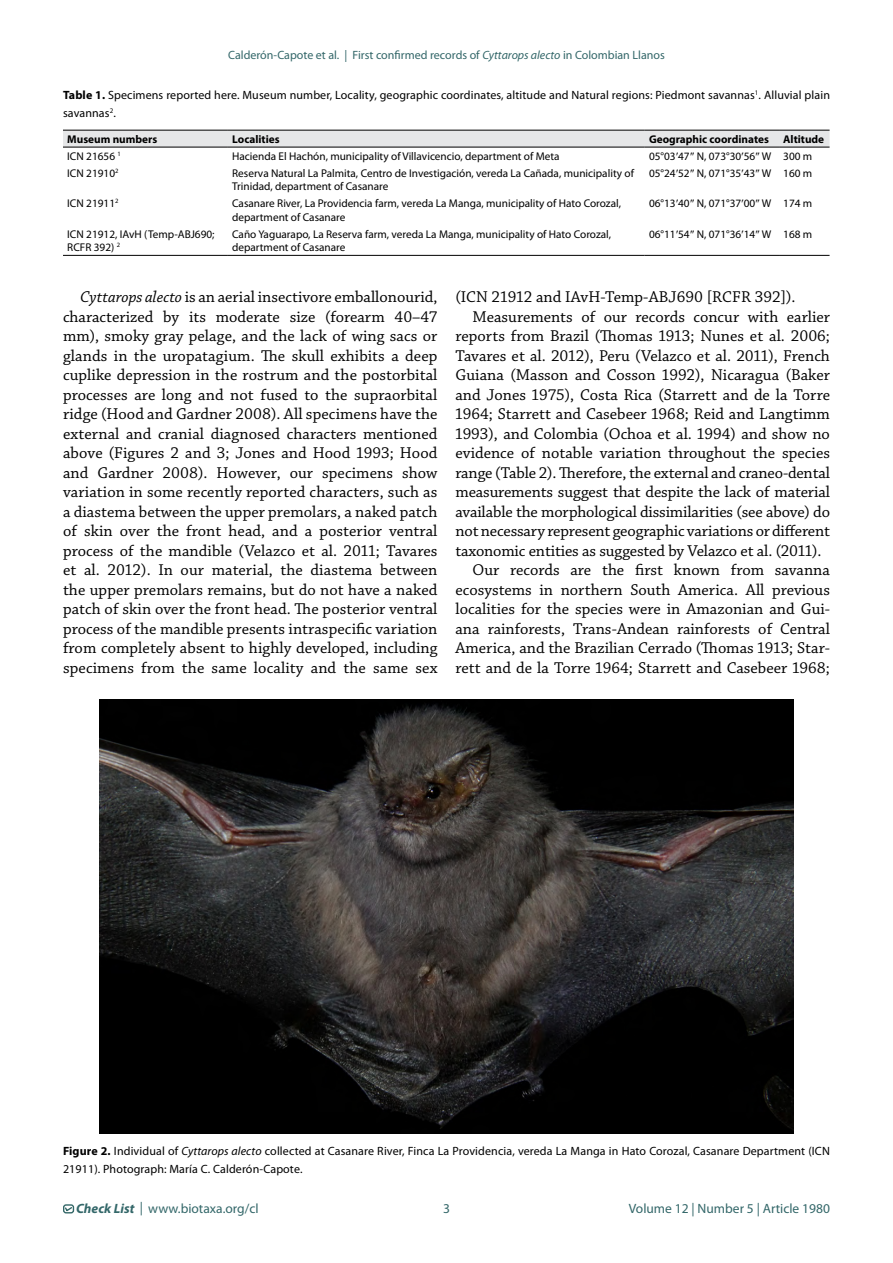
<style>
.page{position:relative;width:893px;height:1263px;background:#fff}
.page>*{position:absolute;margin:0;border:0;box-sizing:border-box;transform-origin:0 0}
.t1{font:16.5px/19.5px "Chaparral Pro";color:#000;text-align:justify}
.t2{font:13.5px "Myriad Pro";color:#336769}
.t3{font:12px/18px "Myriad Pro";letter-spacing:.01em;color:#000}
.t4{font:12px "Myriad Pro";color:#336769}
.t5{font:11.25px/13.5px "Myriad Pro";color:#000}
.t6{font:700 11.25px "Myriad Pro";color:#000}
.s1{font-style:italic}
.s2{font-weight:700}
.s3{font-family:"Times New Roman"}
.s4{font-weight:700;font-style:italic}
</style>
<div class="page">
<div style="left:63px;top:1204px;width:11px;height:9px;border:1px solid #336767;border-radius:2px"></div>
<svg style="left:64px;top:1206px;width:9px;height:6px"></svg>
<div style="left:63px;top:131px;width:767px;height:16px;background:#e6e7e8"></div>
<hr style="left:63px;top:130px;width:165px;height:1px;background:#000">
<hr style="left:228px;top:130px;width:417px;height:1px;background:#000">
<hr style="left:645px;top:130px;width:134px;height:1px;background:#000">
<hr style="left:779px;top:130px;width:51px;height:1px;background:#000">
<hr style="left:63px;top:147px;width:165px;height:1px;background:#000">
<hr style="left:228px;top:147px;width:417px;height:1px;background:#000">
<hr style="left:645px;top:147px;width:134px;height:1px;background:#000">
<hr style="left:779px;top:147px;width:51px;height:1px;background:#000">
<hr style="left:63px;top:255px;width:165px;height:1px;background:#000">
<hr style="left:228px;top:255px;width:417px;height:1px;background:#000">
<hr style="left:645px;top:255px;width:134px;height:1px;background:#000">
<hr style="left:779px;top:255px;width:51px;height:1px;background:#000">
<img style="left:99px;top:699px;width:695px;height:434px">
<p class="t4" style="left:228px;top:47px;width:438px">Calderón-Capote et al. | First confirmed records of <span class="s1">Cyttarops alecto</span> in Colombian Llanos</p>
<p class="t3" style="left:63px;top:86px;width:768px"><span class="s2">Table 1.</span> Specimens reported here. Museum number, Locality, geographic coordinates, altitude and Natural regions: Piedmont savannas<sup>1</sup>. Alluvial plain savannas<sup>2</sup>.</p>
<p class="t6" style="left:67px;top:132px;width:92px">Museum numbers</p>
<p class="t6" style="left:232px;top:132px;width:49px">Localities</p>
<p class="t6" style="left:649px;top:132px;width:121px">Geographic coordinates</p>
<p class="t6" style="left:783px;top:132px;width:42px">Altitude</p>
<p class="t5" style="left:67px;top:149px;width:55px">ICN 21656 <sup>1</sup></p>
<p class="t5" style="left:232px;top:149px;width:329px">Hacienda El Hachón, municipality of Villavicencio, department of Meta</p>
<p class="t5" style="left:649px;top:149px;width:165px">05°03<span class="s3">′</span>47<span class="s3">″</span> N, 073°30<span class="s3">′</span>56<span class="s3">″</span> W 300 m</p>
<p class="t5" style="left:67px;top:166px;width:53px">ICN 21910<sup>2</sup></p>
<p class="t5" style="left:232px;top:166px;width:403px">Reserva Natural La Palmita, Centro de Investigación, vereda La Cañada, municipality of<br>Trinidad, department of Casanare</p>
<p class="t5" style="left:649px;top:166px;width:165px">05°24<span class="s3">′</span>52<span class="s3">″</span> N, 071°35<span class="s3">′</span>43<span class="s3">″</span> W 160 m</p>
<p class="t5" style="left:67px;top:196px;width:53px">ICN 21911<sup>2</sup></p>
<p class="t5" style="left:232px;top:196px;width:390px">Casanare River, La Providencia farm, vereda La Manga, municipality of Hato Corozal, department of Casanare</p>
<p class="t5" style="left:649px;top:196px;width:165px">06°13<span class="s3">′</span>40<span class="s3">″</span> N, 071°37<span class="s3">′</span>00<span class="s3">″</span> W 174 m</p>
<p class="t5" style="left:67px;top:227px;width:149px">ICN 21912, IAvH (Temp-ABJ690;<br>RCFR 392) <sup>2</sup></p>
<p class="t5" style="left:232px;top:227px;width:380px">Caño Yaguarapo, La Reserva farm, vereda La Manga, municipality of Hato Corozal, department of Casanare</p>
<p class="t5" style="left:649px;top:227px;width:165px">06°11<span class="s3">′</span>54<span class="s3">″</span> N, 071°36<span class="s3">′</span>14<span class="s3">″</span> W 168 m</p>
<p class="t1" style="left:63px;top:288px;width:376px;text-indent:17px"><span class="s1">Cyttarops alecto</span> is an aerial insectivore emballonourid, characterized by its moderate size (forearm 40–47 mm), smoky gray pelage, and the lack of wing sacs or glands in the uropatagium. The skull exhibits a deep cuplike depression in the rostrum and the postorbital processes are long and not fused to the supraorbital ridge (Hood and Gardner 2008). All specimens have the external and cranial diagnosed characters mentioned above (Figures 2 and 3; Jones and Hood 1993; Hood and Gardner 2008). However, our specimens show variation in some recently reported characters, such as a diastema between the upper premolars, a naked patch of skin over the front head, and a posterior ventral process of the mandible (Velazco et al. 2011; Tavares et al. 2012). In our material, the diastema between the upper premolars remains, but do not have a naked patch of skin over the front head. The posterior ventral process of the mandible presents intraspecific variation from completely absent to highly developed, including specimens from the same locality and the same sex</p>
<p class="t1" style="left:455px;top:288px;width:342px">(ICN 21912 and IAvH-Temp-ABJ690 [RCFR 392]).</p>
<p class="t1" style="left:472px;top:307px;width:359px">Measurements of our records concur with earlier</p>
<p class="t1" style="left:455px;top:327px;width:376px">reports from Brazil (Thomas 1913; Nunes et al. 2006;</p>
<p class="t1" style="left:455px;top:346px;width:376px">Tavares et al. 2012), Peru (Velazco et al. 2011), French</p>
<p class="t1" style="left:455px;top:366px;width:376px">Guiana (Masson and Cosson 1992), Nicaragua (Baker</p>
<p class="t1" style="left:455px;top:385px;width:376px">and Jones 1975), Costa Rica (Starrett and de la Torre</p>
<p class="t1" style="left:455px;top:405px;width:376px">1964; Starrett and Casebeer 1968; Reid and Langtimm</p>
<p class="t1" style="left:455px;top:424px;width:376px">1993), and Colombia (Ochoa et al. 1994) and show no</p>
<p class="t1" style="left:455px;top:444px;width:376px">evidence of notable variation throughout the species</p>
<p class="t1" style="left:455px;top:463px;width:376px">range (Table 2). Therefore, the external and craneo-dental</p>
<p class="t1" style="left:455px;top:483px;width:376px">measurements suggest that despite the lack of material</p>
<p class="t1" style="left:455px;top:502px;width:376px">available the morphological dissimilarities (see above) do</p>
<p class="t1" style="left:455px;top:522px;width:376px">not necessary represent geographic variations or different</p>
<p class="t1" style="left:455px;top:541px;width:368px">taxonomic entities as suggested by Velazco et al. (2011).</p>
<p class="t1" style="left:472px;top:561px;width:359px">Our records are the first known from savanna</p>
<p class="t1" style="left:455px;top:580px;width:376px">ecosystems in northern South America. All previous</p>
<p class="t1" style="left:455px;top:600px;width:376px">localities for the species were in Amazonian and Gui-</p>
<p class="t1" style="left:455px;top:619px;width:376px">ana rainforests, Trans-Andean rainforests of Central</p>
<p class="t1" style="left:455px;top:639px;width:376px">America, and the Brazilian Cerrado (Thomas 1913; Star-</p>
<p class="t1" style="left:455px;top:658px;width:376px">rett and de la Torre 1964; Starrett and Casebeer 1968;</p>
<p class="t3" style="left:63px;top:1142px;width:768px"><span class="s2">Figure 2.</span> Individual of <span class="s1">Cyttarops alecto</span> collected at Casanare River, Finca La Providencia, vereda La Manga in Hato Corozal, Casanare Department (ICN<br>21911). Photograph: María C. Calderón-Capote.</p>
<p class="t2" style="left:76px;top:1200px;width:184px"><span class="s4">Check List</span> | www.biotaxa.org/cl</p>
<p class="t2" style="left:443px;top:1200px;width:8px">3</p>
<p class="t2" style="left:629px;top:1200px;width:203px">Volume 12 | Number 5 | Article 1980</p>
</div>
